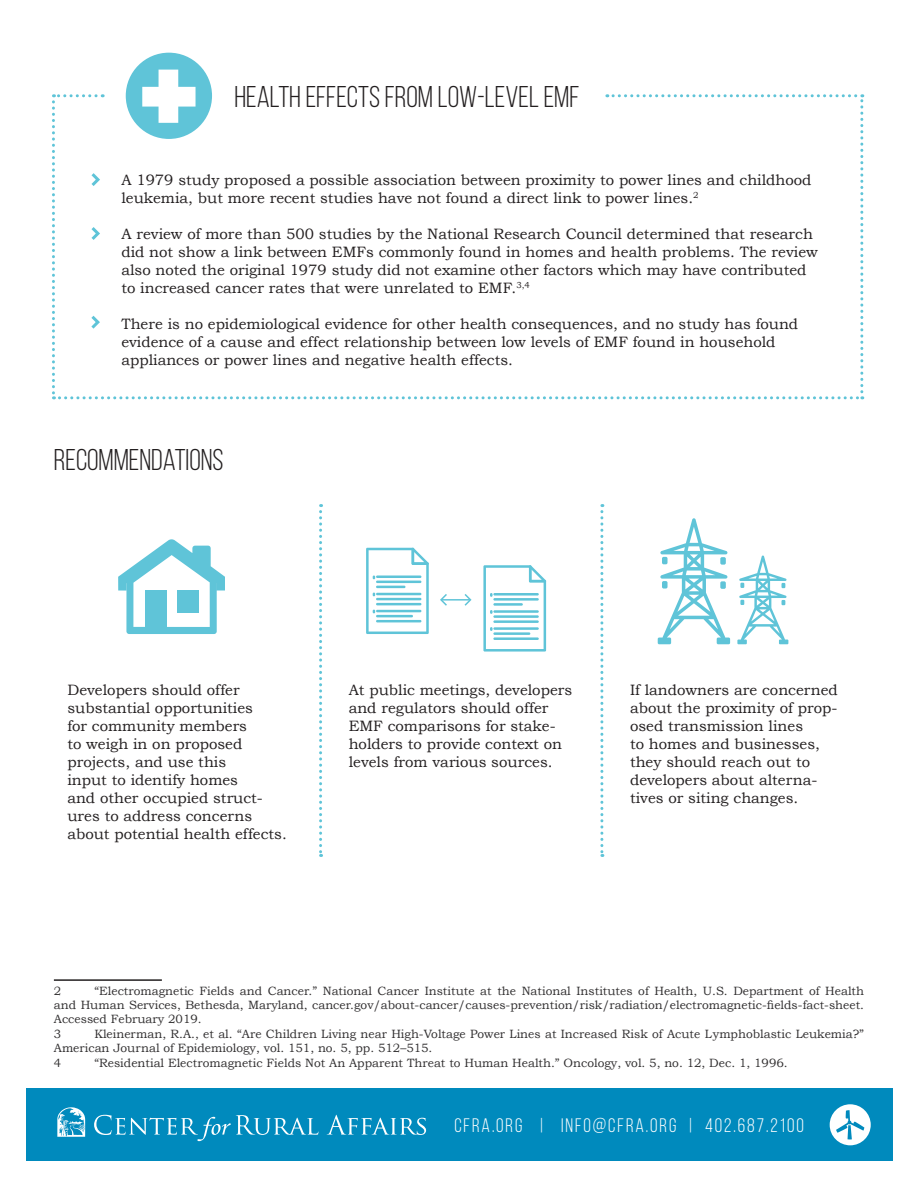
<style>
.page{position:relative;width:918px;height:1188px;background:#fff}
.page>*{position:absolute;margin:0;border:0;box-sizing:border-box;transform-origin:0 0}
.t1{font:30px "Bebas Neue";color:#231f20}
.t2{font:19.5px "Bebas Neue";letter-spacing:.1em;color:#fff}
.t3{font:15px/18px "Bookman Old Style";color:#231f20}
.t4{font:12px/14.4px "Bookman Old Style";color:#312f30}
</style>
<div class="page">
<div style="left:26px;top:1089px;width:866px;height:72px;background:#008abd"></div>
<svg style="left:94px;top:1115px;width:224px;height:26px"></svg>
<svg style="left:327px;top:1115px;width:99px;height:20px"></svg>
<svg style="left:57px;top:1107px;width:28px;height:30px"></svg>
<div style="left:830px;top:1104px;width:41px;height:41px;background:#fff;border-radius:50%"></div>
<svg style="left:836px;top:1110px;width:28px;height:29px"></svg>
<hr style="left:54px;top:979px;width:108px;height:2px;background:#231f20">
<svg style="left:319px;top:504px;width:3px;height:353px"></svg>
<svg style="left:600px;top:504px;width:3px;height:353px"></svg>
<svg style="left:658px;top:518px;width:72px;height:126px"></svg>
<svg style="left:737px;top:556px;width:51px;height:88px"></svg>
<svg style="left:118px;top:539px;width:107px;height:95px"></svg>
<div style="left:145px;top:591px;width:22px;height:38px;background:#5fc4d8"></div>
<div style="left:177px;top:591px;width:22px;height:22px;background:#5fc4d8"></div>
<svg style="left:366px;top:548px;width:63px;height:86px"></svg>
<svg style="left:483px;top:565px;width:63px;height:87px"></svg>
<hr style="left:442px;top:599px;width:28px;height:2px;background:#5fc4d8">
<svg style="left:463px;top:594px;width:9px;height:12px"></svg>
<svg style="left:440px;top:594px;width:9px;height:12px"></svg>
<div style="left:126px;top:53px;width:86px;height:86px;background:#5fc4d8;border-radius:50%"></div>
<svg style="left:52px;top:70px;width:811px;height:329px"></svg>
<h1 class="t1" style="left:234px;top:81px;width:347px">HEALTH EFFECTS FROM LOW-LEVEL EMF</h1>
<p class="t3" style="left:121px;top:171px;width:692px">A 1979 study proposed a possible association between proximity to power lines and childhood leukemia, but more recent studies have not found a direct link to power lines.<sup>2</sup></p>
<p class="t3" style="left:121px;top:225px;width:698px">A review of more than 500 studies by the National Research Council determined that research did not show a link between EMFs commonly found in homes and health problems. The review also noted the original 1979 study did not examine other factors which may have contributed to increased cancer rates that were unrelated to EMF.<sup>3,4</sup></p>
<p class="t3" style="left:121px;top:315px;width:678px">There is no epidemiological evidence for other health consequences, and no study has found evidence of a cause and effect relationship between low levels of EMF found in household appliances or power lines and negative health effects.</p>
<h1 class="t1" style="left:54px;top:444px;width:171px">RECOMMENDATIONS</h1>
<p class="t3" style="left:67px;top:681px;width:221px">Developers should offer substantial opportunities<br>for community members<br>to weigh in on proposed projects, and use this<br>input to identify homes<br>and other occupied struct&shy;ures to address concerns about potential health effects.</p>
<p class="t3" style="left:349px;top:681px;width:225px">At public meetings, developers and regulators should offer<br>EMF comparisons for stake&shy;holders to provide context on levels from various sources.</p>
<p class="t3" style="left:630px;top:681px;width:209px">If landowners are concerned about the proximity of prop&shy;osed transmission lines<br>to homes and businesses, they should reach out to developers about alterna&shy;tives or siting changes.</p>
<p class="t4" style="left:54px;top:983px;width:812px;text-indent:40px">“Electromagnetic Fields and Cancer.” National Cancer Institute at the National Institutes of Health, U.S. Department of Health and Human Services, Bethesda, Maryland, cancer.gov/about-cancer/causes-prevention/risk/radiation/electromagnetic-fields-fact-sheet.<br>Accessed February 2019.<br>3</p>
<p class="t4" style="left:54px;top:983px;width:9px">2</p>
<p class="t4" style="left:54px;top:1026px;width:812px;text-indent:40px">Kleinerman, R.A., et al. “Are Children Living near High-Voltage Power Lines at Increased Risk of Acute Lymphoblastic Leukemia?”<br>American Journal of Epidemiology, vol. 151, no. 5, pp. 512–515.<br>4</p>
<p class="t4" style="left:94px;top:1055px;width:695px">“Residential Electromagnetic Fields Not An Apparent Threat to Human Health.” Oncology, vol. 5, no. 12, Dec. 1, 1996.</p>
<h2 class="t2" style="left:454px;top:1115px;width:351px">CFRA.ORG | INFO@CFRA.ORG | 402.687.2100</h2>
</div>
